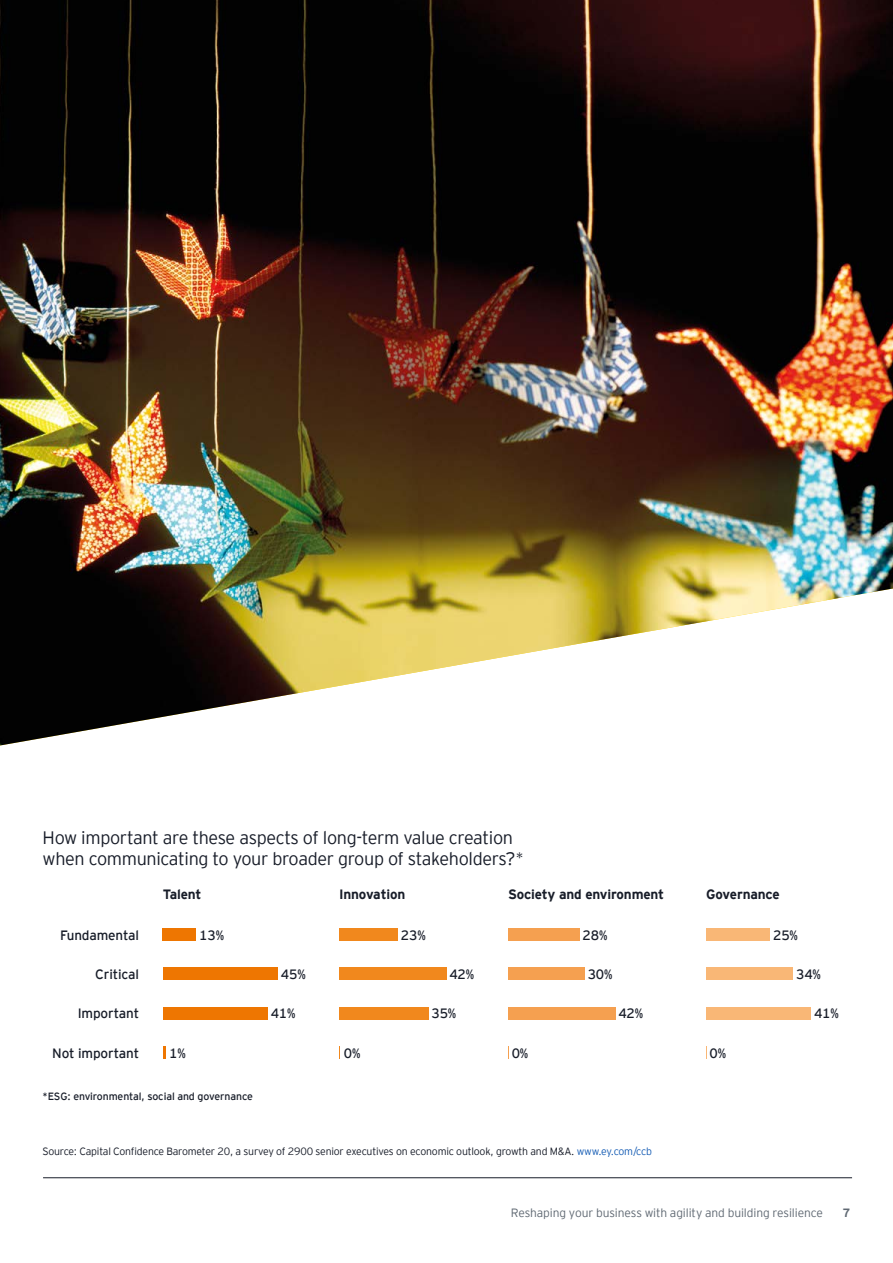
<style>
.page{position:relative;width:893px;height:1263px;background:#fff}
.page>*{position:absolute;margin:0;border:0;box-sizing:border-box;transform-origin:0 0}
.t1{font:300 18px/21px "EY Interstate";letter-spacing:-.02em;color:#181d29}
.t2{font:13.5px "EY Interstate";letter-spacing:-.01em;color:#181d29}
.t3{font:700 13.5px "EY Interstate";letter-spacing:-.01em;color:#181d29}
.t4{font:300 12px "EY Interstate";letter-spacing:-.01em;color:#606973}
.t5{font:700 12px "EY Interstate";color:#606973}
.t6{font:300 10.5px "EY Interstate";letter-spacing:-.02em;color:#181d29}
.t7{font:10.5px "EY Interstate";letter-spacing:-.01em;color:#181d29}
.s1{color:#155cb4}
</style>
<div class="page">
<div style="left:706px;top:928px;width:64px;height:13px;background:#f9b776"></div>
<div style="left:706px;top:967px;width:87px;height:13px;background:#f9b776"></div>
<div style="left:706px;top:1007px;width:105px;height:13px;background:#f9b776"></div>
<div style="left:508px;top:928px;width:71px;height:13px;background:#f5a050"></div>
<div style="left:508px;top:967px;width:77px;height:13px;background:#f5a050"></div>
<div style="left:508px;top:1007px;width:107px;height:13px;background:#f5a050"></div>
<div style="left:339px;top:928px;width:59px;height:13px;background:#f1881d"></div>
<div style="left:339px;top:967px;width:107px;height:13px;background:#f1881d"></div>
<div style="left:339px;top:1007px;width:89px;height:13px;background:#f1881d"></div>
<svg style="left:339px;top:1046px;width:1px;height:13px"></svg>
<svg style="left:508px;top:1046px;width:1px;height:13px"></svg>
<svg style="left:706px;top:1046px;width:1px;height:13px"></svg>
<svg style="left:163px;top:1046px;width:2px;height:13px"></svg>
<div style="left:163px;top:1007px;width:104px;height:13px;background:#ee7601"></div>
<div style="left:163px;top:967px;width:115px;height:13px;background:#ee7601"></div>
<div style="left:163px;top:928px;width:33px;height:13px;background:#ee7601"></div>
<img style="left:0;top:0;width:893px;height:745px">
<hr style="left:43px;top:1177px;width:809px;height:1px;background:#181d29">
<h1 class="t1" style="left:43px;top:826px;width:483px">How important are these aspects of long-term value creation when communicating to your broader group of stakeholders?*</h1>
<p class="t3" style="left:163px;top:884px;width:40px">Talent</p>
<p class="t3" style="left:339px;top:884px;width:68px">Innovation</p>
<p class="t3" style="left:508px;top:884px;width:158px">Society and environment</p>
<p class="t3" style="left:706px;top:884px;width:75px">Governance</p>
<p class="t2" style="left:60px;top:925px;width:80px">Fundamental</p>
<p class="t2" style="left:199px;top:925px;width:26px">13%</p>
<p class="t2" style="left:401px;top:925px;width:26px">23%</p>
<p class="t2" style="left:583px;top:925px;width:26px">28%</p>
<p class="t2" style="left:773px;top:925px;width:26px">25%</p>
<p class="t2" style="left:281px;top:965px;width:26px">45%</p>
<p class="t2" style="left:449px;top:965px;width:26px">42%</p>
<p class="t2" style="left:588px;top:965px;width:26px">30%</p>
<p class="t2" style="left:796px;top:965px;width:26px">34%</p>
<p class="t2" style="left:271px;top:1004px;width:26px">41%</p>
<p class="t2" style="left:431px;top:1004px;width:26px">35%</p>
<p class="t2" style="left:618px;top:1004px;width:26px">42%</p>
<p class="t2" style="left:814px;top:1004px;width:26px">41%</p>
<p class="t2" style="left:169px;top:1043px;width:18px">1%</p>
<p class="t2" style="left:344px;top:1043px;width:18px">0%</p>
<p class="t2" style="left:512px;top:1043px;width:18px">0%</p>
<p class="t2" style="left:710px;top:1043px;width:18px">0%</p>
<p class="t2" style="left:95px;top:965px;width:45px">Critical</p>
<p class="t2" style="left:78px;top:1004px;width:63px">Important</p>
<p class="t2" style="left:52px;top:1043px;width:88px">Not important</p>
<p class="t7" style="left:43px;top:1089px;width:212px">*ESG: environmental, social and governance</p>
<p class="t6" style="left:43px;top:1143px;width:611px">Source: Capital Confidence Barometer 20, a survey of 2900 senior executives on economic outlook, growth and M&amp;A. <span class="s1">www.ey.com/ccb</span></p>
<p class="t4" style="left:511px;top:1204px;width:314px">Reshaping your business with agility and building resilience</p>
<p class="t5" style="left:843px;top:1204px;width:9px">7</p>
</div>
